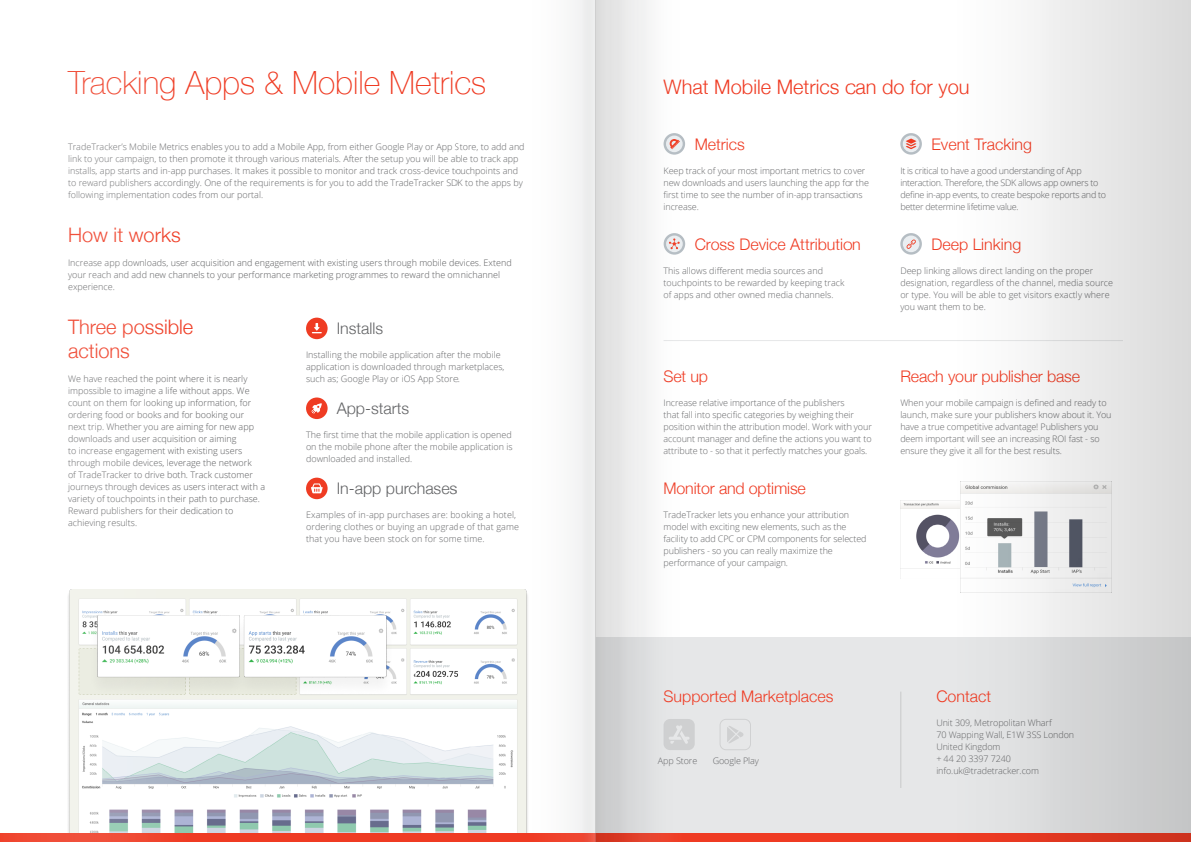
<style>
.page{position:relative;width:1191px;height:842px;background:#fff}
.page>*{position:absolute;margin:0;border:0;box-sizing:border-box;transform-origin:0 0}
.t1{font:100 32px "Helvetica Neue";color:#ef3b23}
.t2{font:300 20px "Helvetica Neue";color:#ef3b23}
.t3{font:300 16px "Helvetica Neue";color:#ef3b23}
.t4{font:300 16px "Helvetica Neue";color:#636466}
.t5{font:300 9px/12px "Open Sans";letter-spacing:-.01em;color:#636466}
.t6{font:300 9px/12px "Open Sans";color:#58595b}
.t7{font:300 9px/12px "Open Sans";letter-spacing:-.03em;color:#636466}
.t8{font:300 9px/12px "Open Sans";letter-spacing:.01em;color:#636466}
</style>
<div class="page">
<div style="left:595px;top:638px;width:596px;height:204px;background:#e6e7e8"></div>
<img style="left:271px;top:590px;width:185px;height:243px">
<div style="left:0;top:833px;width:1191px;height:9px;background:#ef3b23"></div>
<img style="left:271px;top:616px;width:127px;height:86px">
<hr style="left:663px;top:340px;width:460px;height:1px;background:#e6e7e8">
<div style="left:719px;top:719px;width:32px;height:31px;border:1px solid #000;border-radius:6px"></div>
<svg style="left:727px;top:726px;width:16px;height:17px"></svg>
<div style="left:306px;top:318px;width:21px;height:21px;background:#ef3c23;border-radius:50%"></div>
<svg style="left:312px;top:323px;width:10px;height:10px"></svg>
<div style="left:306px;top:397px;width:21px;height:22px;background:#ef3c23;border-radius:50%"></div>
<svg style="left:311px;top:403px;width:11px;height:11px"></svg>
<div style="left:306px;top:478px;width:21px;height:21px;background:#ef3c23;border-radius:50%"></div>
<svg style="left:311px;top:483px;width:12px;height:10px"></svg>
<svg style="left:456px;top:589px;width:109px;height:253px"></svg>
<svg style="left:849px;top:0;width:342px;height:842px"></svg>
<div style="left:565px;top:0;width:30px;height:842px;background:#f2f2f3"></div>
<svg style="left:595px;top:0;width:115px;height:842px"></svg>
<svg style="left:7px;top:589px;width:264px;height:253px"></svg>
<h1 class="t1" style="left:68px;top:58px;width:420px">Tracking Apps &amp; Mobile Metrics</h1>
<p class="t5" style="left:68px;top:140px;width:458px">TradeTracker’s Mobile Metrics enables you to add a Mobile App, from either Google Play or App Store, to add and link to your campaign, to then promote it through various materials. After the setup you will be able to track app installs, app starts and in-app purchases. It makes it possible to monitor and track cross-device touchpoints and to reward publishers accordingly. One of the requirements is for you to add the TradeTracker SDK to the apps by following implementation codes from our portal.</p>
<h2 class="t2" style="left:68px;top:218px;width:114px">How it works</h2>
<p class="t6" style="left:68px;top:256px;width:445px">Increase app downloads, user acquisition and engagement with existing users through mobile devices. Extend your reach and add new channels to your performance marketing programmes to reward the omnichannel experience.</p>
<h2 class="t2" style="left:68px;top:310px;width:127px">Three possible</h2>
<h2 class="t2" style="left:68px;top:334px;width:63px">actions</h2>
<p class="t6" style="left:68px;top:372px;width:198px">We have reached the point where it is nearly impossible to imagine a life without apps. We count on them for looking up information, for ordering food or books and for booking our<br>next trip. Whether you are aiming for new app downloads and user acquisition or aiming<br>to increase engagement with existing users through mobile devices, leverage the network<br>of TradeTracker to drive both. Track customer journeys through devices as users interact with a variety of touchpoints in their path to purchase.<br>Reward publishers for their dedication to achieving results.</p>
<h3 class="t4" style="left:337px;top:315px;width:48px">Installs</h3>
<p class="t5" style="left:306px;top:348px;width:200px">Installing the mobile application after the mobile application is downloaded through marketplaces, such as; Google Play or iOS App Store.</p>
<h3 class="t4" style="left:337px;top:395px;width:74px">App-starts</h3>
<p class="t5" style="left:306px;top:428px;width:208px;text-align:justify">The first time that the mobile application is opened on the mobile phone after the mobile application is downloaded and installed.</p>
<h3 class="t4" style="left:337px;top:475px;width:122px">In-app purchases</h3>
<p class="t8" style="left:306px;top:508px;width:214px">Examples of in-app purchases are: booking a hotel, ordering clothes or buying an upgrade of that game that you have been stock on for some time.</p>
<h2 class="t2" style="left:663px;top:70px;width:307px">What Mobile Metrics can do for you</h2>
<h3 class="t3" style="left:694px;top:131px;width:52px">Metrics</h3>
<p class="t5" style="left:663px;top:164px;width:207px">Keep track of your most important metrics to cover new downloads and users launching the app for the first time to see the number of in-app transactions increase.</p>
<h3 class="t3" style="left:694px;top:231px;width:167px">Cross Device Attribution</h3>
<p class="t5" style="left:663px;top:264px;width:182px">This allows different media sources and touchpoints to be rewarded by keeping track of apps and other owned media channels.</p>
<h3 class="t3" style="left:663px;top:363px;width:46px">Set up</h3>
<p class="t5" style="left:663px;top:396px;width:210px">Increase relative importance of the publishers<br>that fall into specific categories by weighing their position within the attribution model. Work with your account manager and define the actions you want to attribute to - so that it perfectly matches your goals.</p>
<h3 class="t3" style="left:663px;top:475px;width:144px">Monitor and optimise</h3>
<p class="t5" style="left:663px;top:508px;width:204px">TradeTracker lets you enhance your attribution model with exciting new elements, such as the facility to add CPC or CPM components for selected publishers - so you can really maximize the performance of your campaign.</p>
<h3 class="t3" style="left:931px;top:131px;width:102px">Event Tracking</h3>
<p class="t7" style="left:900px;top:164px;width:207px">It is critical to have a good understanding of App interaction. Therefore, the SDK allows app owners to define in-app events, to create bespoke reports and to better determine lifetime value.</p>
<h3 class="t3" style="left:931px;top:231px;width:91px">Deep Linking</h3>
<p class="t5" style="left:900px;top:264px;width:214px">Deep linking allows direct landing on the proper designation, regardless of the channel, media source or type. You will be able to get visitors exactly where you want them to be.</p>
<h3 class="t3" style="left:900px;top:363px;width:181px">Reach your publisher base</h3>
<p class="t5" style="left:900px;top:396px;width:213px">When your mobile campaign is defined and ready to launch, make sure your publishers know about it. You have a true competitive advantage! Publishers you deem important will see an increasing ROI fast - so ensure they give it all for the best results.</p>
<h3 class="t3" style="left:663px;top:683px;width:171px">Supported Marketplaces</h3>
<p class="t5" style="left:658px;top:754px;width:41px">App Store</p>
<p class="t5" style="left:712px;top:754px;width:48px">Google Play</p>
<h3 class="t3" style="left:936px;top:683px;width:56px">Contact</h3>
<p class="t5" style="left:936px;top:716px;width:139px">Unit 309, Metropolitan Wharf<br>70 Wapping Wall, E1W 3SS London<br>United Kingdom<br>+ 44 20 3397 7240 info.uk@tradetracker.com</p>
</div>
